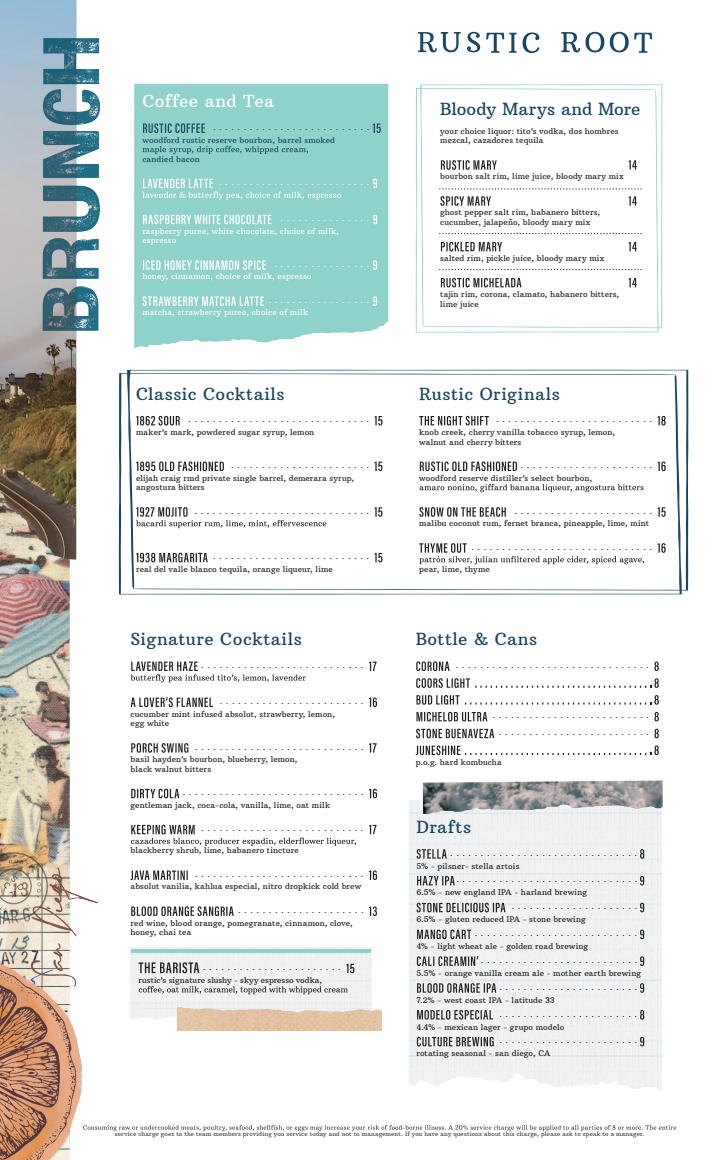
<style>
.page{position:relative;width:728px;height:1160px;background:#fff}
.page>*{position:absolute;margin:0;border:0;box-sizing:border-box;transform-origin:0 0}
.t1{font:17px "Arbutus Slab";letter-spacing:.03em;color:#1b4661}
.t2{font:17px "Arbutus Slab";letter-spacing:.005em;color:#1b4661}
.t3{font:17px "Arbutus Slab";letter-spacing:.02em;color:#fff}
.t4{font:8px/12.6px "Arbutus Slab";letter-spacing:.015em;color:#231f20}
.t5{font:8px/12.6px "Arbutus Slab";letter-spacing:.015em;color:#fff}
.t6{font:8px/12.6px "Arbutus Slab";letter-spacing:.015em;color:#1b4661}
.t7{font:6px "Arbutus Slab";letter-spacing:.025em;color:#3c3c3d}
</style>
<div class="page">
<div style="left:409px;top:800px;width:252px;height:290px;background:#eff2f3"></div>
<svg style="left:416px;top:849px;width:30px;height:9px"></svg>
<svg style="left:639px;top:849px;width:5px;height:9px"></svg>
<svg style="left:417px;top:875px;width:37px;height:10px"></svg>
<svg style="left:639px;top:875px;width:4px;height:10px"></svg>
<svg style="left:416px;top:902px;width:89px;height:10px"></svg>
<svg style="left:639px;top:902px;width:4px;height:10px"></svg>
<svg style="left:417px;top:929px;width:54px;height:10px"></svg>
<svg style="left:639px;top:929px;width:4px;height:10px"></svg>
<svg style="left:416px;top:955px;width:62px;height:10px"></svg>
<svg style="left:639px;top:956px;width:4px;height:9px"></svg>
<svg style="left:417px;top:983px;width:79px;height:9px"></svg>
<svg style="left:639px;top:983px;width:4px;height:9px"></svg>
<svg style="left:417px;top:1009px;width:76px;height:10px"></svg>
<svg style="left:639px;top:1009px;width:5px;height:10px"></svg>
<svg style="left:416px;top:1036px;width:77px;height:10px"></svg>
<svg style="left:639px;top:1036px;width:4px;height:10px"></svg>
<img style="left:422px;top:780px;width:240px;height:34px">
<img style="left:0;top:0;width:129px;height:1159px">
<svg style="left:415px;top:88px;width:243px;height:244px"></svg>
<svg style="left:420px;top:84px;width:242px;height:244px"></svg>
<svg style="left:439px;top:189px;width:202px;height:1px"></svg>
<svg style="left:439px;top:233px;width:202px;height:1px"></svg>
<svg style="left:439px;top:269px;width:202px;height:1px"></svg>
<svg style="left:369px;top:661px;width:7px;height:9px"></svg>
<svg style="left:131px;top:661px;width:174px;height:21px"></svg>
<svg style="left:131px;top:697px;width:82px;height:10px"></svg>
<svg style="left:369px;top:697px;width:8px;height:10px"></svg>
<svg style="left:131px;top:743px;width:57px;height:9px"></svg>
<svg style="left:369px;top:743px;width:7px;height:9px"></svg>
<svg style="left:131px;top:788px;width:48px;height:10px"></svg>
<svg style="left:369px;top:788px;width:8px;height:10px"></svg>
<svg style="left:369px;top:824px;width:7px;height:10px"></svg>
<svg style="left:131px;top:824px;width:225px;height:21px"></svg>
<svg style="left:130px;top:870px;width:58px;height:9px"></svg>
<svg style="left:369px;top:870px;width:8px;height:9px"></svg>
<svg style="left:131px;top:906px;width:102px;height:9px"></svg>
<svg style="left:369px;top:906px;width:8px;height:9px"></svg>
<svg style="left:416px;top:661px;width:33px;height:10px"></svg>
<svg style="left:654px;top:661px;width:4px;height:10px"></svg>
<svg style="left:416px;top:678px;width:242px;height:9px"></svg>
<svg style="left:416px;top:695px;width:242px;height:9px"></svg>
<svg style="left:416px;top:711px;width:71px;height:10px"></svg>
<svg style="left:654px;top:711px;width:4px;height:10px"></svg>
<svg style="left:416px;top:728px;width:78px;height:10px"></svg>
<svg style="left:654px;top:728px;width:4px;height:10px"></svg>
<svg style="left:415px;top:745px;width:243px;height:10px"></svg>
<svg style="left:418px;top:32px;width:42px;height:20px"></svg>
<svg style="left:467px;top:32px;width:13px;height:20px"></svg>
<svg style="left:486px;top:33px;width:30px;height:20px"></svg>
<svg style="left:522px;top:32px;width:17px;height:21px"></svg>
<svg style="left:561px;top:32px;width:18px;height:20px"></svg>
<svg style="left:585px;top:32px;width:67px;height:21px"></svg>
<div style="left:134px;top:84px;width:254px;height:264px;background:#8ed2cb"></div>
<svg style="left:143px;top:123px;width:62px;height:10px"></svg>
<svg style="left:372px;top:123px;width:8px;height:10px"></svg>
<svg style="left:143px;top:146px;width:165px;height:8px"></svg>
<svg style="left:373px;top:179px;width:4px;height:9px"></svg>
<svg style="left:142px;top:179px;width:199px;height:21px;background:#9dd8d2"></svg>
<svg style="left:143px;top:215px;width:128px;height:9px"></svg>
<svg style="left:373px;top:215px;width:4px;height:9px"></svg>
<svg style="left:143px;top:260px;width:123px;height:10px"></svg>
<svg style="left:373px;top:260px;width:4px;height:10px"></svg>
<svg style="left:142px;top:296px;width:122px;height:10px"></svg>
<svg style="left:373px;top:296px;width:4px;height:10px"></svg>
<svg style="left:119px;top:373px;width:562px;height:221px"></svg>
<svg style="left:127px;top:369px;width:561px;height:221px"></svg>
<div style="left:130px;top:947px;width:241px;height:73px;background:#eff1f3"></div>
<hr style="left:131px;top:949px;width:239px;height:3px;background:#8ed2cb">
<img style="left:177px;top:1007px;width:204px;height:23px">
<svg style="left:138px;top:962px;width:61px;height:11px"></svg>
<svg style="left:346px;top:963px;width:8px;height:10px"></svg>
<svg style="left:139px;top:985px;width:208px;height:10px"></svg>
<svg style="left:83px;top:1124px;width:593px;height:6px"></svg>
<h1 class="t3" style="left:142px;top:90px;width:133px">Coffee and Tea</h1>
<p class="t6" style="left:142px;top:121px;width:228px;text-indent:71px">.......................... woodford rustic reserve bourbon, barrel smoked</p>
<p class="t6" style="left:142px;top:152px;width:59px">candied bacon</p>
<p class="t5" style="left:219px;top:176px;width:152px">.........................</p>
<p class="t5" style="left:142px;top:212px;width:228px;text-indent:138px">............... raspberry puree, white chocolate, choice of milk,</p>
<p class="t5" style="left:142px;top:234px;width:35px">espresso</p>
<p class="t5" style="left:142px;top:257px;width:228px;text-indent:132px">................ honey, cinnamon, choice of milk, espresso</p>
<p class="t5" style="left:142px;top:293px;width:228px;text-indent:126px">................. matcha, strawberry puree, choice of milk</p>
<h1 class="t1" style="left:136px;top:383px;width:150px">Classic Cocktails</h1>
<p class="t4" style="left:136px;top:413px;width:234px;text-indent:52px">.............................. maker’s mark, powdered sugar syrup, lemon</p>
<p class="t4" style="left:136px;top:459px;width:234px;text-indent:95px">....................... elijah craig rmd private single barrel, demerara syrup,</p>
<p class="t4" style="left:136px;top:481px;width:70px">angostura bitters</p>
<p class="t4" style="left:194px;top:504px;width:176px">.............................</p>
<p class="t4" style="left:136px;top:550px;width:234px;text-indent:77px">.......................... real del valle blanco tequila, orange liqueur, lime</p>
<h1 class="t1" style="left:130px;top:628px;width:173px">Signature Cocktails</h1>
<p class="t4" style="left:201px;top:658px;width:164px">...........................</p>
<p class="t4" style="left:130px;top:694px;width:234px;text-indent:89px">........................ cucumber mint infused absolut, strawberry, lemon,</p>
<p class="t4" style="left:130px;top:717px;width:40px">egg white</p>
<p class="t4" style="left:130px;top:740px;width:234px;text-indent:64px">............................ basil hayden’s bourbon, blueberry, lemon,</p>
<p class="t4" style="left:130px;top:762px;width:82px">black walnut bitters</p>
<p class="t4" style="left:130px;top:786px;width:234px;text-indent:52px">.............................. gentleman jack, coca-cola, vanilla, lime, oat milk</p>
<p class="t4" style="left:201px;top:822px;width:164px">...........................</p>
<p class="t4" style="left:130px;top:844px;width:170px">blackberry shrub, lime, habanero tincture</p>
<p class="t4" style="left:130px;top:867px;width:234px;text-align:right">............................<br>absolut vanilia, kahlua especial, nitro dropkick cold brew</p>
<p class="t4" style="left:130px;top:903px;width:234px;text-indent:107px">..................... red wine, blood orange, pomegranate, cinnamon, clove,</p>
<p class="t4" style="left:130px;top:925px;width:62px">honey, chai tea</p>
<p class="t4" style="left:138px;top:960px;width:204px;text-indent:64px">....................... rustic’s signature slushy - skyy espresso vodka,</p>
<h1 class="t2" style="left:440px;top:98px;width:202px">Bloody Marys and More</h1>
<p class="t4" style="left:440px;top:126px;width:180px;line-height:9.6px">your choice liquor: tito’s vodka, dos hombres mezcal, cazadores tequila</p>
<p class="t4" style="left:440px;top:170px;width:185px">bourbon salt rim, lime juice, bloody mary mix</p>
<p class="t4" style="left:440px;top:208px;width:161px;line-height:9.6px">ghost pepper salt rim, habanero bitters, cucumber, jalapeño, bloody mary mix</p>
<p class="t4" style="left:440px;top:252px;width:165px">salted rim, pickle juice, bloody mary mix</p>
<p class="t4" style="left:440px;top:289px;width:180px;line-height:9.6px">tajin rim, corona, clamato, habanero bitters, lime juice</p>
<h1 class="t1" style="left:419px;top:383px;width:142px">Rustic Originals</h1>
<p class="t4" style="left:419px;top:413px;width:234px;text-indent:77px">.......................... knob creek, cherry vanilla tobacco syrup, lemon,</p>
<p class="t4" style="left:419px;top:435px;width:104px">walnut and cherry bitters</p>
<p class="t4" style="left:419px;top:459px;width:234px;text-indent:101px">...................... woodford reserve distiller’s select bourbon,</p>
<p class="t4" style="left:419px;top:504px;width:234px;text-indent:95px">....................... malibu coconut rum, fernet branca, pineapple, lime, mint</p>
<p class="t4" style="left:471px;top:540px;width:182px">..............................</p>
<p class="t4" style="left:419px;top:562px;width:72px">pear, lime, thyme</p>
<h1 class="t1" style="left:415px;top:628px;width:123px">Bottle &amp; Cans</h1>
<p class="t4" style="left:455px;top:658px;width:194px">................................</p>
<p class="t4" style="left:492px;top:707px;width:158px;line-height:16.8px;text-align:right">.......................... .........................</p>
<p class="t4" style="left:415px;top:755px;width:87px">p.o.g. hard kombucha</p>
<h1 class="t1" style="left:416px;top:816px;width:56px">Drafts</h1>
<p class="t4" style="left:416px;top:846px;width:222px;line-height:13px;text-indent:34px">...............................<br>5% - pilsner- stella artois</p>
<p class="t4" style="left:416px;top:872px;width:222px;line-height:13px;text-indent:40px">..............................<br>6.5% - new england IPA - harland brewing</p>
<p class="t4" style="left:416px;top:899px;width:222px;line-height:13px;text-indent:95px">.....................<br>6.5% - gluten reduced IPA - stone brewing</p>
<p class="t4" style="left:416px;top:926px;width:222px;line-height:13px;text-indent:58px">...........................<br>4% - light wheat ale - golden road brewing</p>
<p class="t4" style="left:416px;top:953px;width:226px;line-height:13px;text-indent:64px">..........................<br>5.5% - orange vanilla cream ale - mother earth brewing</p>
<p class="t4" style="left:416px;top:980px;width:222px;line-height:13px;text-indent:83px">.......................<br>7.2% - west coast IPA - latitude 33</p>
<p class="t4" style="left:499px;top:1019px;width:139px;line-height:13.8px;text-indent:-83px">4.4% - mexican lager - grupo modelo .......................</p>
<p class="t4" style="left:416px;top:1046px;width:135px">rotating seasonal - san diego, CA</p>
<p class="t7" style="left:115px;top:1129px;width:531px">service charge goes to the team members providing you service today and not to management. If you have any questions about this charge, please ask to speak to a manager.</p>
</div>
